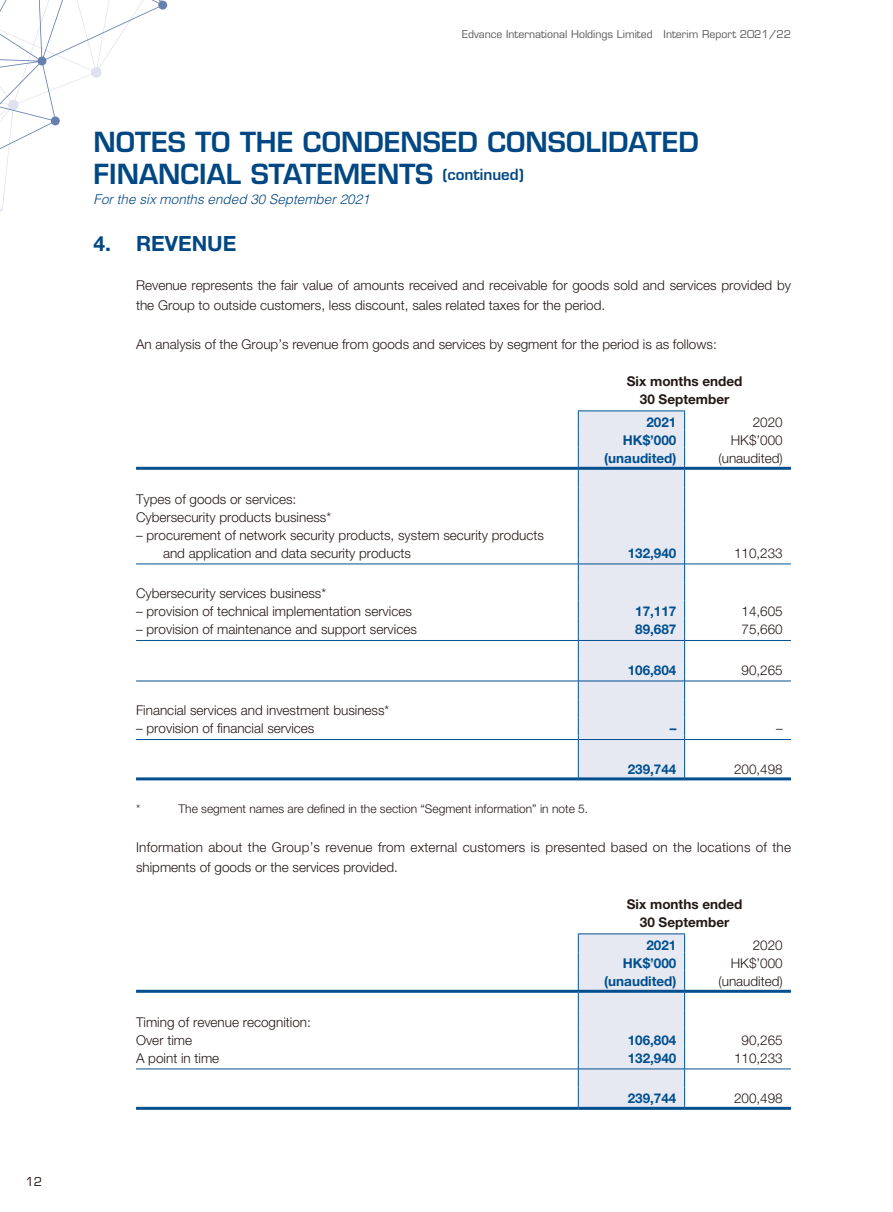
<style>
.page{position:relative;width:893px;height:1212px;background:#fff}
.page>*{position:absolute;margin:0;border:0;box-sizing:border-box;transform-origin:0 0}
.t1{font:600 27px/31.5px "Eurostile LT Std";color:#004783}
.t2{font:700 21px "Helvetica Neue LT Std";color:#004783}
.t3{font:300 13.5px/18px "Helvetica Neue LT Std";color:#231916}
.t4{font:700 13.5px "Helvetica Neue LT Std";color:#00508f}
.t5{font:700 13.5px/18px "Helvetica Neue LT Std";color:#231916;text-align:center}
.t6{font:italic 300 13.5px "Helvetica LT Std";color:#004783}
.t7{font:300 12px "Helvetica Neue LT Std";color:#231916}
.t8{font:12px "Eurostile LT Std";color:#231916}
.t9{font:10.5px "Eurostile LT Std";color:#595857}
.s1{font-size:15px}
</style>
<div class="page">
<svg style="left:136px;top:411px;width:655px;height:696px"></svg>
<svg style="left:0;top:0;width:168px;height:196px"></svg>
<hr style="left:578px;top:410px;width:107px;height:1px;background:#00508f">
<div style="left:578px;top:411px;width:107px;height:369px;background:#e6e8f2"></div>
<hr style="left:136px;top:467px;width:442px;height:3px;background:#00508f">
<hr style="left:579px;top:467px;width:105px;height:3px;background:#00508f">
<hr style="left:685px;top:467px;width:106px;height:3px;background:#00508f">
<hr style="left:136px;top:563px;width:442px;height:1px;background:#00508f">
<hr style="left:579px;top:563px;width:105px;height:1px;background:#00508f">
<hr style="left:685px;top:563px;width:106px;height:1px;background:#00508f">
<hr style="left:136px;top:640px;width:442px;height:1px;background:#00508f">
<hr style="left:579px;top:640px;width:105px;height:1px;background:#00508f">
<hr style="left:685px;top:640px;width:106px;height:1px;background:#00508f">
<hr style="left:136px;top:681px;width:442px;height:1px;background:#00508f">
<hr style="left:579px;top:681px;width:105px;height:1px;background:#00508f">
<hr style="left:685px;top:681px;width:106px;height:1px;background:#00508f">
<hr style="left:136px;top:739px;width:442px;height:1px;background:#00508f">
<hr style="left:579px;top:739px;width:105px;height:1px;background:#00508f">
<hr style="left:685px;top:739px;width:106px;height:1px;background:#00508f">
<hr style="left:136px;top:777px;width:442px;height:3px;background:#00508f">
<hr style="left:579px;top:777px;width:105px;height:3px;background:#00508f">
<hr style="left:685px;top:777px;width:106px;height:3px;background:#00508f">
<hr style="left:578px;top:933px;width:107px;height:1px;background:#00508f">
<div style="left:578px;top:934px;width:107px;height:176px;background:#e6e8f2"></div>
<hr style="left:136px;top:990px;width:442px;height:3px;background:#00508f">
<hr style="left:579px;top:990px;width:105px;height:3px;background:#00508f">
<hr style="left:685px;top:990px;width:106px;height:3px;background:#00508f">
<hr style="left:136px;top:1068px;width:442px;height:1px;background:#00508f">
<hr style="left:579px;top:1068px;width:105px;height:1px;background:#00508f">
<hr style="left:685px;top:1068px;width:106px;height:1px;background:#00508f">
<hr style="left:136px;top:1107px;width:442px;height:3px;background:#00508f">
<hr style="left:579px;top:1107px;width:105px;height:3px;background:#00508f">
<hr style="left:685px;top:1107px;width:106px;height:3px;background:#00508f">
<p class="t8" style="left:26px;top:1174px;width:18px">12</p>
<p class="t9" style="left:462px;top:28px;width:330px">Edvance International Holdings Limited Interim Report 2021/22</p>
<h1 class="t1" style="left:94px;top:126px;width:607px">NOTES TO THE CONDENSED CONSOLIDATED<br>FINANCIAL STATEMENTS <span class="s1">(continued)</span></h1>
<p class="t6" style="left:94px;top:191px;width:278px">For the six months ended 30 September 2021</p>
<h2 class="t2" style="left:94px;top:231px;width:144px">4. REVENUE</h2>
<p class="t3" style="left:136px;top:275px;width:656px;line-height:19.5px">Revenue represents the fair value of amounts received and receivable for goods sold and services provided by the Group to outside customers, less discount, sales related taxes for the period.</p>
<p class="t3" style="left:136px;top:335px;width:582px">An analysis of the Group’s revenue from goods and services by segment for the period is as follows:</p>
<p class="t5" style="left:627px;top:372px;width:117px">Six months ended<br>30 September</p>
<p class="t4" style="left:646px;top:414px;width:32px">2021</p>
<p class="t3" style="left:753px;top:413px;width:32px">2020</p>
<p class="t4" style="left:623px;top:432px;width:55px">HK$’000</p>
<p class="t3" style="left:731px;top:431px;width:54px">HK$’000</p>
<p class="t4" style="left:604px;top:450px;width:74px">(unaudited)</p>
<p class="t3" style="left:718px;top:449px;width:66px">(unaudited)</p>
<p class="t3" style="left:136px;top:489px;width:197px">Types of goods or services:<br>Cybersecurity products business*</p>
<p class="t3" style="left:163px;top:525px;width:382px;text-indent:-27px">– procurement of network security products, system security products and application and data security products</p>
<p class="t4" style="left:628px;top:544px;width:50px">132,940</p>
<p class="t3" style="left:734px;top:543px;width:50px">110,233</p>
<p class="t3" style="left:136px;top:584px;width:192px">Cybersecurity services business*</p>
<p class="t3" style="left:136px;top:602px;width:277px">– provision of technical implementation services</p>
<p class="t4" style="left:635px;top:603px;width:43px">17,117</p>
<p class="t3" style="left:741px;top:602px;width:43px">14,605</p>
<p class="t3" style="left:136px;top:620px;width:282px">– provision of maintenance and support services</p>
<p class="t4" style="left:635px;top:621px;width:43px">89,687</p>
<p class="t3" style="left:741px;top:620px;width:43px">75,660</p>
<p class="t4" style="left:628px;top:661px;width:50px">106,804</p>
<p class="t3" style="left:741px;top:660px;width:43px">90,265</p>
<p class="t3" style="left:136px;top:701px;width:255px">Financial services and investment business*</p>
<p class="t3" style="left:136px;top:719px;width:180px">– provision of financial services</p>
<p class="t4" style="left:670px;top:720px;width:8px">–</p>
<p class="t3" style="left:776px;top:719px;width:8px">–</p>
<p class="t4" style="left:628px;top:760px;width:50px">239,744</p>
<p class="t3" style="left:734px;top:759px;width:50px">200,498</p>
<p class="t7" style="left:136px;top:802px;width:6px">*</p>
<p class="t7" style="left:179px;top:802px;width:411px">The segment names are defined in the section “Segment information” in note 5.</p>
<p class="t3" style="left:136px;top:837px;width:656px;line-height:19.5px">Information about the Group’s revenue from external customers is presented based on the locations of the shipments of goods or the services provided.</p>
<p class="t5" style="left:627px;top:895px;width:117px">Six months ended<br>30 September</p>
<p class="t4" style="left:646px;top:937px;width:32px">2021</p>
<p class="t3" style="left:753px;top:936px;width:32px">2020</p>
<p class="t4" style="left:623px;top:955px;width:55px">HK$’000</p>
<p class="t3" style="left:731px;top:954px;width:54px">HK$’000</p>
<p class="t4" style="left:604px;top:973px;width:74px">(unaudited)</p>
<p class="t3" style="left:718px;top:972px;width:66px">(unaudited)</p>
<p class="t3" style="left:136px;top:1012px;width:176px">Timing of revenue recognition:<br>Over time</p>
<p class="t4" style="left:628px;top:1031px;width:50px">106,804</p>
<p class="t3" style="left:741px;top:1030px;width:43px">90,265</p>
<p class="t3" style="left:136px;top:1048px;width:85px">A point in time</p>
<p class="t4" style="left:628px;top:1049px;width:50px">132,940</p>
<p class="t3" style="left:734px;top:1048px;width:50px">110,233</p>
<p class="t4" style="left:628px;top:1090px;width:50px">239,744</p>
<p class="t3" style="left:734px;top:1089px;width:50px">200,498</p>
</div>
